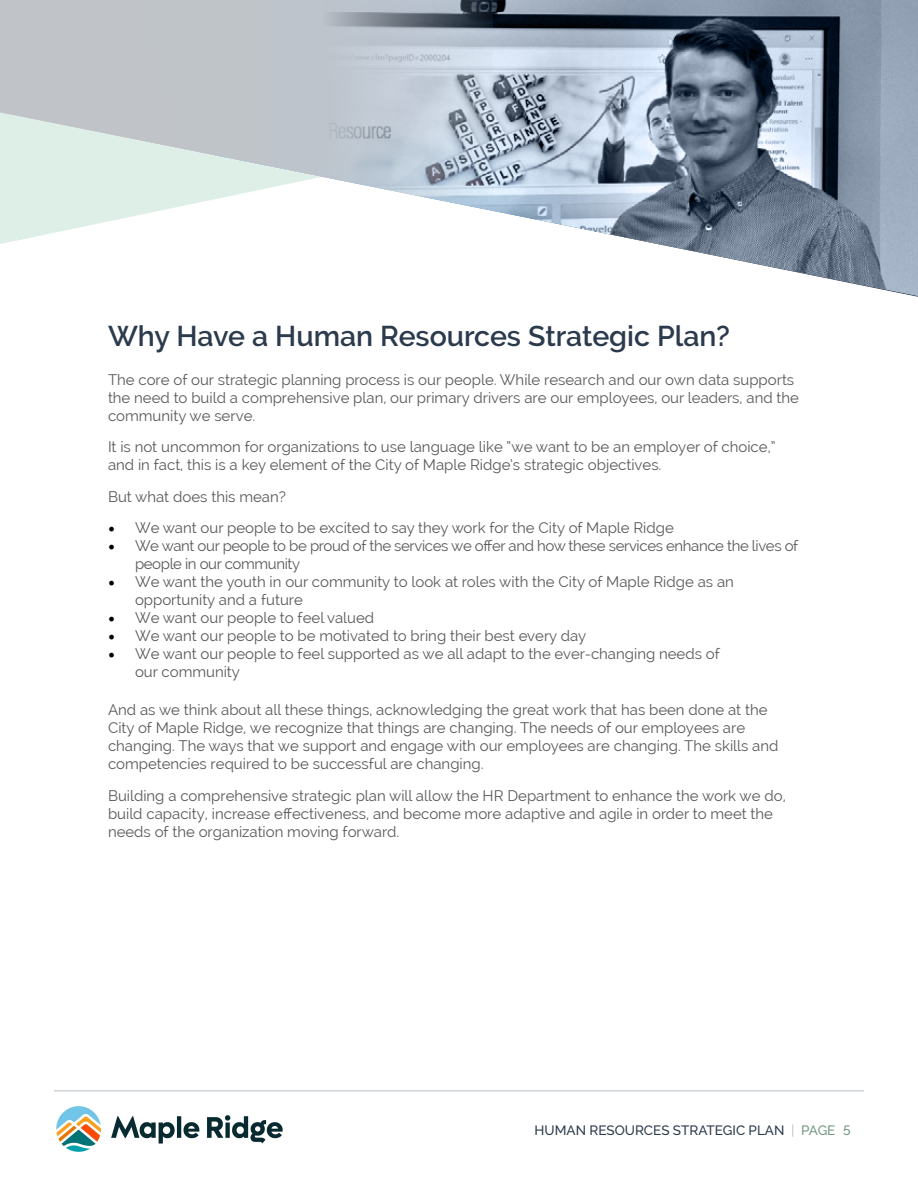
<style>
.page{position:relative;width:918px;height:1188px;background:#fff}
.page>*{position:absolute;margin:0;border:0;box-sizing:border-box;transform-origin:0 0}
.t1{font:600 28.5px "Raleway";color:#2b3a4c}
.t2{font:15px/18px "Raleway";color:#58595b}
.t3{font:15px/18px "Raleway";letter-spacing:-.025em;color:#58595b}
.t4{font:500 13.5px "Raleway";color:#2b3a4c}
.s1{font-family:"Minion Pro";font-size:18px;color:#000}
.s2{font-weight:100}
.s3{color:#759982}
</style>
<div class="page">
<hr style="left:54px;top:1090px;width:810px;height:2px;background:#cdd5d7">
<svg style="left:0;top:210px;width:135px;height:34px;fill:#deefe7"></svg>
<svg style="left:0;top:0;width:135px;height:210px;background:#ccd5d4"></svg>
<svg style="left:135px;top:0;width:783px;height:297px"></svg>
<img style="left:56px;top:1106px;width:227px;height:46px">
<h1 class="t1" style="left:108px;top:320px;width:623px">Why Have a Human Resources Strategic Plan?</h1>
<p class="t2" style="left:108px;top:370px;width:693px">The core of our strategic planning process is our people. While research and our own data supports the need to build a comprehensive plan, our primary drivers are our employees, our leaders, and the community we serve.</p>
<p class="t2" style="left:108px;top:438px;width:669px">It is not uncommon for organizations to use language like “we want to be an employer of choice,” and in fact, this is a key element of the City of Maple Ridge’s strategic objectives.</p>
<p class="t2" style="left:108px;top:487px;width:179px">But what does this mean?</p>
<p class="t2" style="left:108px;top:519px;width:567px"><span class="s1">•</span> We want our people to be excited to say they work for the City of Maple Ridge</p>
<p class="t3" style="left:135px;top:537px;width:665px;text-indent:-27px"><span class="s1">•</span> We want our people to be proud of the services we offer and how these services enhance the lives of people in our community</p>
<p class="t2" style="left:135px;top:573px;width:600px;text-indent:-27px"><span class="s1">•</span> We want the youth in our community to look at roles with the City of Maple Ridge as an opportunity and a future</p>
<p class="t2" style="left:108px;top:609px;width:268px"><span class="s1">•</span> We want our people to feel valued</p>
<p class="t2" style="left:108px;top:627px;width:480px"><span class="s1">•</span> We want our people to be motivated to bring their best every day</p>
<p class="t2" style="left:135px;top:645px;width:586px;text-indent:-27px"><span class="s1">•</span> We want our people to feel supported as we all adapt to the ever-changing needs of our community</p>
<p class="t2" style="left:108px;top:701px;width:672px">And as we think about all these things, acknowledging the great work that has been done at the City of Maple Ridge, we recognize that things are changing. The needs of our employees are changing. The ways that we support and engage with our employees are changing. The skills and competencies required to be successful are changing.</p>
<p class="t2" style="left:108px;top:787px;width:679px">Building a comprehensive strategic plan will allow the HR Department to enhance the work we do, build capacity, increase effectiveness, and become more adaptive and agile in order to meet the needs of the organization moving forward.</p>
<p class="t4" style="left:535px;top:1122px;width:317px">HUMAN RESOURCES STRATEGIC PLAN <span class="s2">|</span> <span class="s3">PAGE 5</span></p>
</div>
